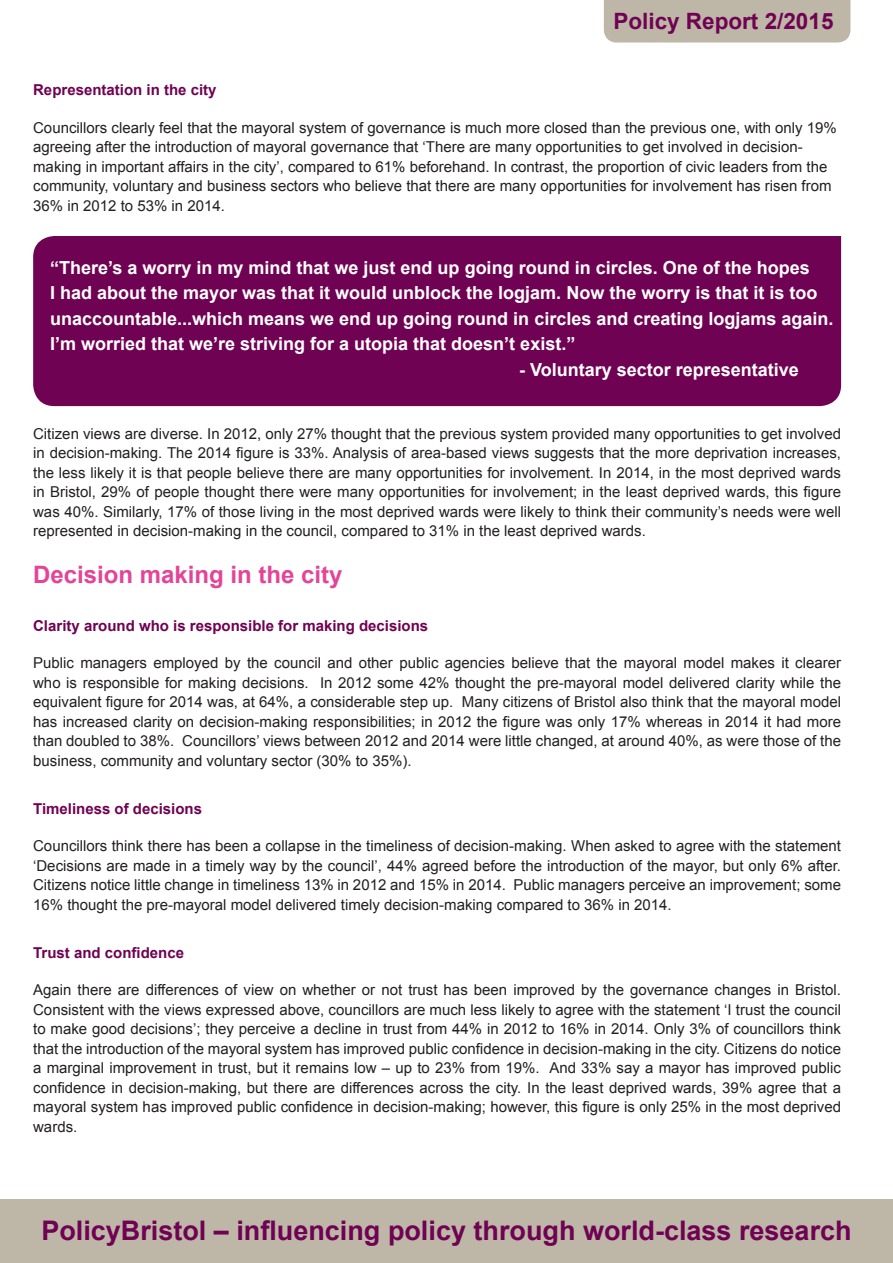
<style>
.page{position:relative;width:893px;height:1263px;background:#fff}
.page>*{position:absolute;margin:0;border:0;box-sizing:border-box;transform-origin:0 0}
.t1{font:700 27px "Arial";color:#6f0252}
.Body_head{font:700 24px "Arial";color:#e44498}
.Body_head-2{font:700 22.5px "Arial";color:#6f0252}
._5_Quote_Copy{font:700 18px/25.5px "Arial";color:#fff}
.Body_text{font:15px/19.5px "Arial";color:#231f20;text-align:justify}
.Body_head-3{font:700 15px "Arial";color:#6f0252}
</style>
<div class="page">
<div style="left:0;top:1199px;width:893px;height:64px;background:#beb7a8"></div>
<div style="left:33px;top:236px;width:808px;height:170px;background:#6f0252"></div>
<div style="left:604px;top:0;width:246px;height:43px;background:#beb7a8"></div>
<p class="Body_head-2" style="left:613px;top:6px;width:222px">Policy Report 2/2015</p>
<p class="Body_head-3" style="left:33px;top:80px;width:185px">Representation in the city</p>
<p class="Body_text" style="left:33px;top:118px;width:805px;text-align:left">Councillors clearly feel that the mayoral system of governance is much more closed than the previous one, with only 19% agreeing after the introduction of mayoral governance that ‘There are many opportunities to get involved in decision&shy;making in important affairs in the city’, compared to 61% beforehand. In contrast, the proportion of civic leaders from the community, voluntary and business sectors who believe that there are many opportunities for involvement has risen from 36% in 2012 to 53% in 2014.</p>
<p class="_5_Quote_Copy" style="left:50px;top:255px;width:785px">“There’s a worry in my mind that we just end up going round in circles. One of the hopes<br>I had about the mayor was that it would unblock the logjam. Now the worry is that it is too unaccountable...which means we end up going round in circles and creating logjams again.<br>I’m worried that we’re striving for a utopia that doesn’t exist.”</p>
<p class="_5_Quote_Copy" style="left:519px;top:357px;width:281px">- Voluntary sector representative</p>
<p class="Body_text" style="left:33px;top:424px;width:809px">Citizen views are diverse. In 2012, only 27% thought that the previous system provided many opportunities to get involved in decision-making. The 2014 figure is 33%. Analysis of area-based views suggests that the more deprivation increases, the less likely it is that people believe there are many opportunities for involvement. In 2014, in the most deprived wards in Bristol, 29% of people thought there were many opportunities for involvement; in the least deprived wards, this figure was 40%. Similarly, 17% of those living in the most deprived wards were likely to think their community’s needs were well represented in decision-making in the council, compared to 31% in the least deprived wards.</p>
<p class="Body_head" style="left:33px;top:558px;width:311px">Decision making in the city</p>
<p class="Body_head-3" style="left:33px;top:616px;width:397px">Clarity around who is responsible for making decisions</p>
<p class="Body_text" style="left:33px;top:653px;width:809px">Public managers employed by the council and other public agencies believe that the mayoral model makes it clearer who is responsible for making decisions. In 2012 some 42% thought the pre-mayoral model delivered clarity while the equivalent figure for 2014 was, at 64%, a considerable step up. Many citizens of Bristol also think that the mayoral model has increased clarity on decision-making responsibilities; in 2012 the figure was only 17% whereas in 2014 it had more than doubled to 38%. Councillors’ views between 2012 and 2014 were little changed, at around 40%, as were those of the business, community and voluntary sector (30% to 35%).</p>
<p class="Body_head-3" style="left:33px;top:799px;width:170px">Timeliness of decisions</p>
<p class="Body_text" style="left:33px;top:836px;width:809px">Councillors think there has been a collapse in the timeliness of decision-making. When asked to agree with the statement ‘Decisions are made in a timely way by the council’, 44% agreed before the introduction of the mayor, but only 6% after.<br>Citizens notice little change in timeliness 13% in 2012 and 15% in 2014. Public managers perceive an improvement; some 16% thought the pre-mayoral model delivered timely decision-making compared to 36% in 2014.</p>
<p class="Body_head-3" style="left:33px;top:943px;width:152px">Trust and confidence</p>
<p class="Body_text" style="left:33px;top:980px;width:809px">Again there are differences of view on whether or not trust has been improved by the governance changes in Bristol.<br>Consistent with the views expressed above, councillors are much less likely to agree with the statement ‘I trust the council to make good decisions’; they perceive a decline in trust from 44% in 2012 to 16% in 2014. Only 3% of councillors think that the introduction of the mayoral system has improved public confidence in decision-making in the city. Citizens do notice a marginal improvement in trust, but it remains low – up to 23% from 19%. And 33% say a mayor has improved public confidence in decision-making, but there are differences across the city. In the least deprived wards, 39% agree that a mayoral system has improved public confidence in decision-making; however, this figure is only 25% in the most deprived wards.</p>
<p class="t1" style="left:41px;top:1212px;width:812px">PolicyBristol – influencing policy through world-class research</p>
</div>
